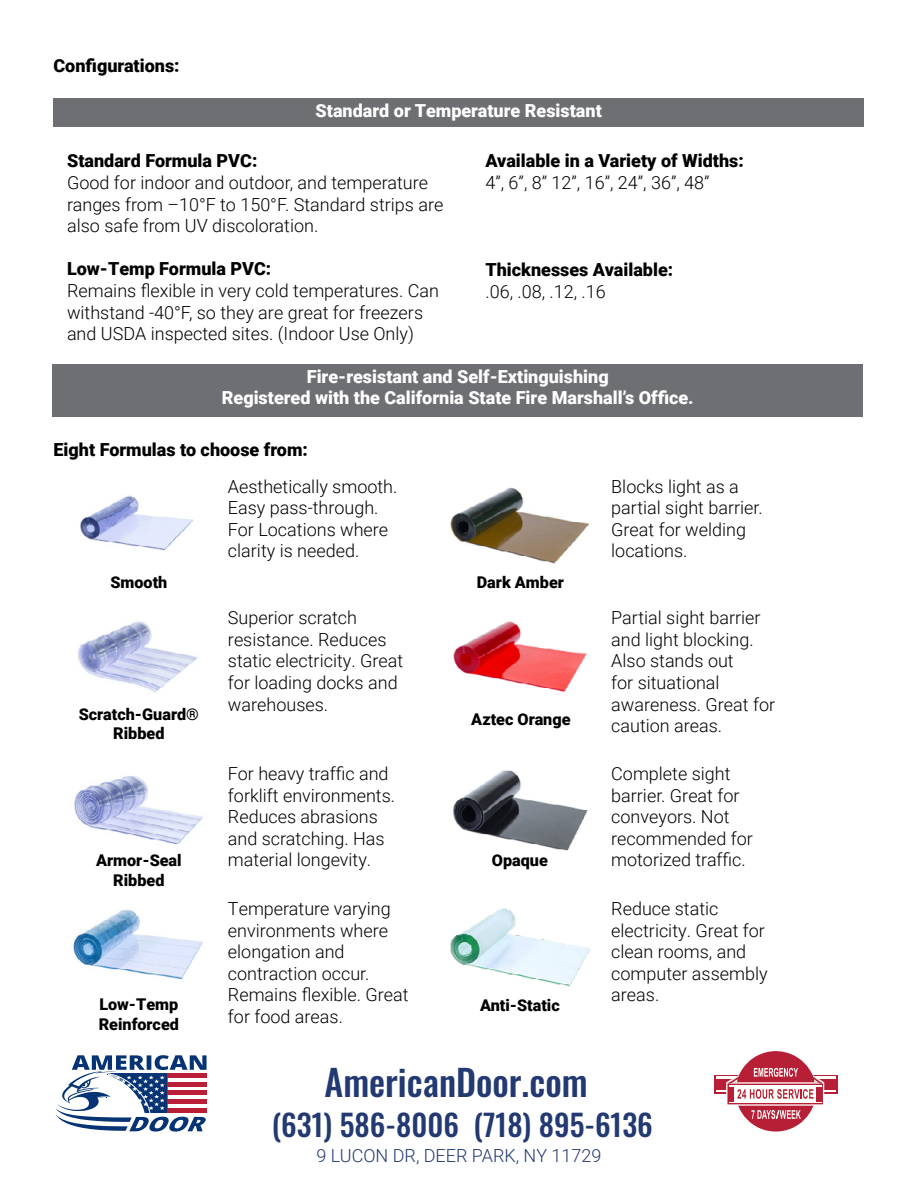
<style>
.page{position:relative;width:918px;height:1188px;background:#fff}
.page>*{position:absolute;margin:0;border:0;box-sizing:border-box;transform-origin:0 0}
.t1{font:500 36px "Oswald";color:#223971}
.t2{font:500 30px "Oswald";color:#223971}
.t3{font:300 18px/21.6px "Roboto";color:#000}
.t4{font:900 18px "Roboto";color:#000}
.t5{font:900 18px/21.6px "Roboto";color:#fff;text-align:center}
.t6{font:300 18px "Roboto";color:#223971}
.t7{font:900 16.2px/19.5px "Roboto";color:#000;text-align:center}
</style>
<div class="page">
<svg style="left:714px;top:1075px;width:123px;height:19px"></svg>
<div style="left:716px;top:1076px;width:119px;height:16px;background:#fffffb"></div>
<div style="left:715px;top:1079px;width:121px;height:11px;background:#b71f36"></div>
<div style="left:736px;top:1051px;width:80px;height:81px;background:#b71f36;border-radius:50%"></div>
<svg style="left:726px;top:1068px;width:98px;height:51px"></svg>
<svg style="left:55px;top:1055px;width:152px;height:77px"></svg>
<hr style="left:168px;top:1073px;width:39px;height:4px;background:#b81f36">
<hr style="left:168px;top:1082px;width:39px;height:4px;background:#b81f36">
<hr style="left:168px;top:1091px;width:39px;height:4px;background:#b81f36">
<hr style="left:168px;top:1100px;width:39px;height:4px;background:#b81f36">
<hr style="left:168px;top:1109px;width:39px;height:4px;background:#b81f36">
<div style="left:53px;top:98px;width:811px;height:29px;background:#6e6f72"></div>
<div style="left:53px;top:364px;width:810px;height:53px;background:#6e6f72"></div>
<img style="left:450px;top:908px;width:140px;height:79px">
<img style="left:74px;top:776px;width:129px;height:68px">
<img style="left:453px;top:621px;width:134px;height:71px">
<img style="left:450px;top:487px;width:139px;height:77px">
<img style="left:73px;top:910px;width:130px;height:69px">
<img style="left:453px;top:770px;width:135px;height:81px">
<img style="left:78px;top:621px;width:120px;height:72px">
<img style="left:80px;top:495px;width:113px;height:56px">
<p class="t4" style="left:53px;top:53px;width:128px">Configurations:</p>
<p class="t5" style="left:316px;top:99px;width:288px">Standard or Temperature Resistant</p>
<p class="t4" style="left:67px;top:148px;width:192px">Standard Formula PVC:</p>
<p class="t3" style="left:67px;top:171px;width:378px">Good for indoor and outdoor, and temperature ranges from –10°F to 150°F. Standard strips are also safe from UV discoloration.</p>
<p class="t4" style="left:67px;top:256px;width:206px">Low-Temp Formula PVC:</p>
<p class="t3" style="left:67px;top:279px;width:373px">Remains flexible in very cold temperatures. Can withstand -40°F, so they are great for freezers and USDA inspected sites. (Indoor Use Only)</p>
<p class="t4" style="left:485px;top:148px;width:260px">Available in a Variety of Widths:</p>
<p class="t3" style="left:485px;top:171px;width:226px">4”, 6”, 8” 12”, 16”, 24”, 36”, 48”</p>
<p class="t4" style="left:485px;top:257px;width:189px">Thicknesses Available:</p>
<p class="t3" style="left:485px;top:280px;width:122px">.06, .08, .12, .16</p>
<p class="t5" style="left:222px;top:365px;width:473px">Fire-resistant and Self-Extinguishing<br>Registered with the California State Fire Marshall’s Office.</p>
<p class="t4" style="left:54px;top:437px;width:256px">Eight Formulas to choose from:</p>
<p class="t3" style="left:228px;top:475px;width:171px">Aesthetically smooth.<br>Easy pass-through.<br>For Locations where clarity is needed.</p>
<p class="t3" style="left:611px;top:475px;width:153px">Blocks light as a partial sight barrier.<br>Great for welding locations.</p>
<p class="t7" style="left:110px;top:572px;width:58px">Smooth</p>
<p class="t7" style="left:477px;top:572px;width:89px">Dark Amber</p>
<p class="t7" style="left:79px;top:704px;width:122px">Scratch-Guard®<br>Ribbed</p>
<p class="t7" style="left:96px;top:850px;width:87px">Armor-Seal<br>Ribbed</p>
<p class="t7" style="left:99px;top:994px;width:82px;text-align:left">Low-Temp<br>Reinforced</p>
<p class="t3" style="left:228px;top:606px;width:177px">Superior scratch resistance. Reduces static electricity. Great for loading docks and warehouses.</p>
<p class="t3" style="left:228px;top:762px;width:169px">For heavy traffic and forklift environments.<br>Reduces abrasions and scratching. Has material longevity.</p>
<p class="t3" style="left:228px;top:897px;width:182px">Temperature varying environments where elongation and contraction occur.<br>Remains flexible. Great for food areas.</p>
<p class="t7" style="left:471px;top:709px;width:101px">Aztec Orange</p>
<p class="t7" style="left:492px;top:850px;width:57px">Opaque</p>
<p class="t7" style="left:480px;top:995px;width:81px">Anti-Static</p>
<p class="t3" style="left:611px;top:606px;width:165px">Partial sight barrier and light blocking.<br>Also stands out<br>for situational awareness. Great for caution areas.</p>
<p class="t3" style="left:611px;top:762px;width:143px">Complete sight barrier. Great for conveyors. Not recommended for motorized traffic.</p>
<p class="t3" style="left:611px;top:897px;width:158px">Reduce static electricity. Great for clean rooms, and computer assembly areas.</p>
<h1 class="t1" style="left:325px;top:1064px;width:264px">AmericanDoor.com</h1>
<h2 class="t2" style="left:272px;top:1109px;width:383px">(631) 586-8006 (718) 895-6136</h2>
<p class="t6" style="left:317px;top:1143px;width:286px">9 LUCON DR, DEER PARK, NY 11729</p>
</div>
